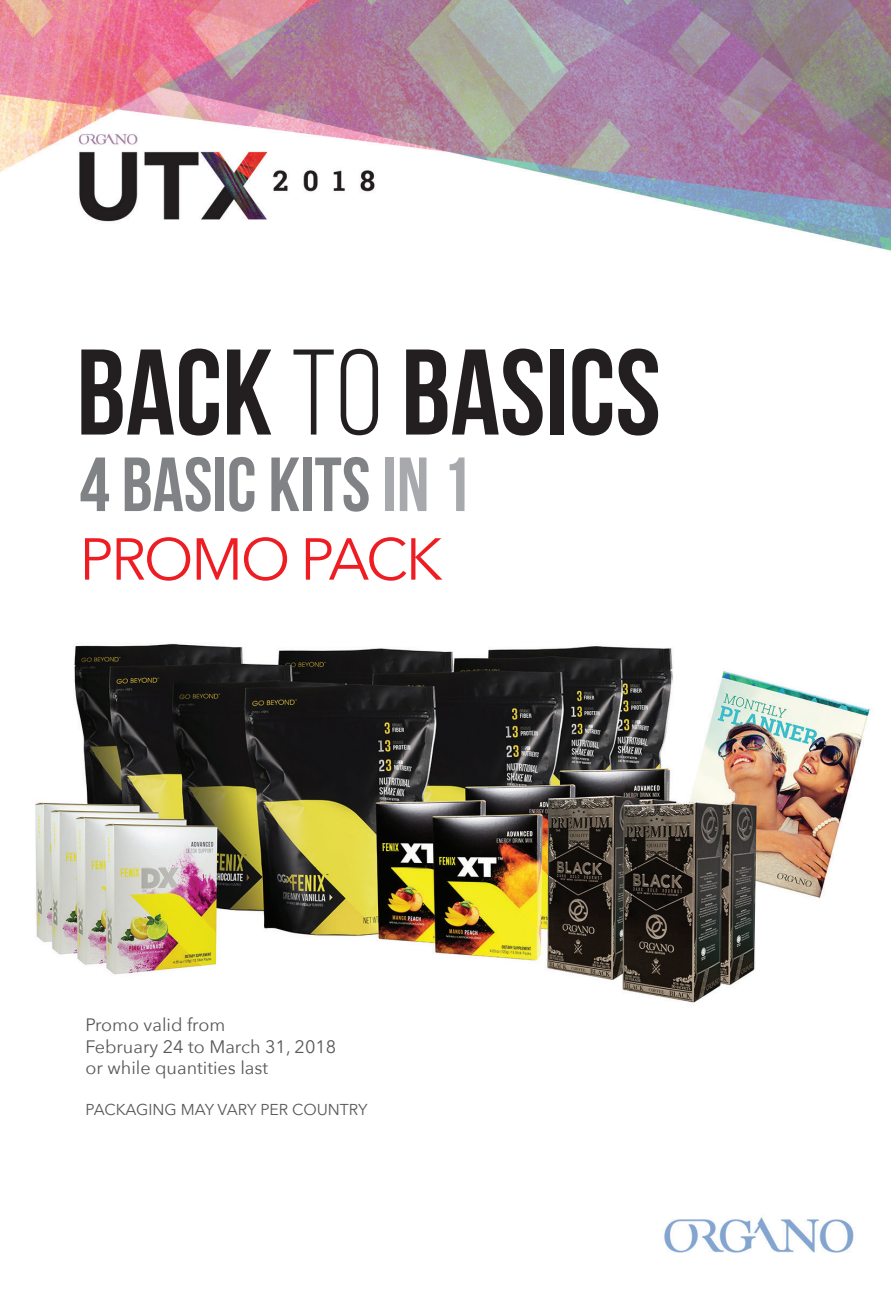
<style>
.page{position:relative;width:891px;height:1296px;background:#fff}
.page>*{position:absolute;margin:0;border:0;box-sizing:border-box;transform-origin:0 0}
.t1{font:700 121.5px "Bebas Neue";color:#231f20}
.t2{font:700 76.5px "Bebas Neue";color:#808285}
.t3{font:58.5px "Avenir Next";letter-spacing:-.04em;color:#ee1d23}
.t4{font:18px/21.6px "Avenir Next";color:#57585a}
.t5{font:15.75px "Avenir Next";color:#57585a}
.s1{font-weight:400}
.s2{color:#a8a9ad}
</style>
<div class="page">
<img style="left:0;top:0;width:891px;height:1253px">
<img style="left:0;top:612px;width:891px;height:415px">
<h1 class="t1" style="left:76px;top:326px;width:586px">BACK <span class="s1">TO</span> BASICS</h1>
<h2 class="t2" style="left:80px;top:443px;width:394px">4 BASIC KITS <span class="s2">IN 1</span></h2>
<h3 class="t3" style="left:80px;top:510px;width:364px">PROMO PACK</h3>
<p class="t4" style="left:86px;top:1013px;width:252px">Promo valid from<br>February 24 to March 31, 2018 or while quantities last</p>
<p class="t5" style="left:86px;top:1096px;width:284px">PACKAGING MAY VARY PER COUNTRY</p>
</div>
